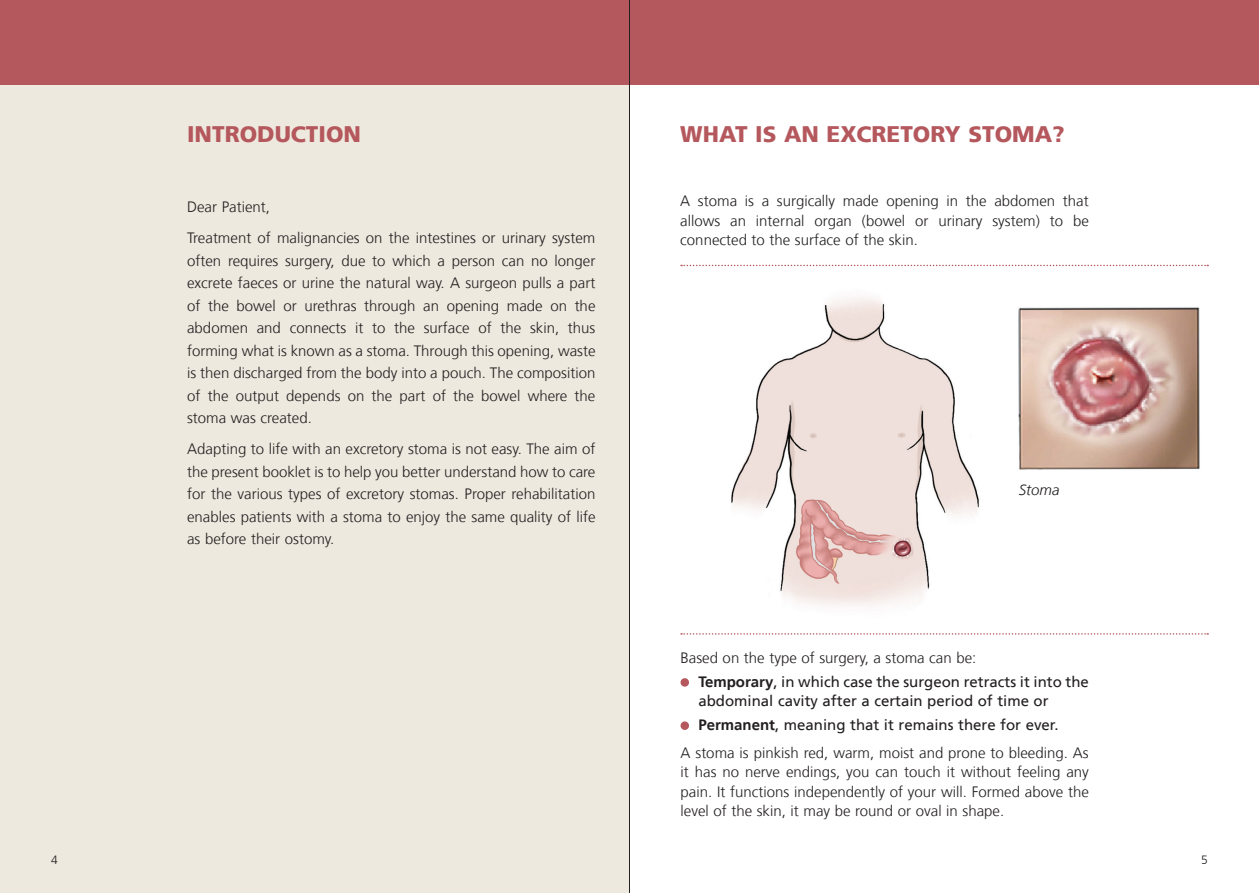
<style>
.page{position:relative;width:1259px;height:893px;background:#fff}
.page>*{position:absolute;margin:0;border:0;box-sizing:border-box;transform-origin:0 0}
.t1{font:900 22.5px "Frutiger";color:#b5585d}
.t2{font:300 15px/22.5px "Frutiger";color:#231f20;text-align:justify}
.t3{font:15px/19.5px "Frutiger CE";color:#231f20}
.t4{font:italic 300 15px "Frutiger";color:#231f20}
.t5{font:300 12px "Frutiger";color:#231f20}
.s1{font-weight:700}
</style>
<div class="page">
<div style="left:0;top:85px;width:629px;height:808px;background:#eee9de"></div>
<div style="left:0;top:0;width:1259px;height:85px;background:#b5585d"></div>
<img style="left:725px;top:264px;width:257px;height:343px">
<img style="left:1018px;top:307px;width:182px;height:163px">
<svg style="left:681px;top:265px;width:527px;height:1px"></svg>
<svg style="left:681px;top:633px;width:527px;height:2px"></svg>
<div style="left:680px;top:678px;width:9px;height:9px;background:#b5585d;border-radius:50%"></div>
<div style="left:680px;top:721px;width:9px;height:9px;background:#b5585d;border-radius:50%"></div>
<hr style="left:629px;top:0;width:1px;height:893px;background:#231f20">
<h1 class="t1" style="left:187px;top:120px;width:175px">INTRODUCTION</h1>
<p class="t2" style="left:187px;top:191px;width:410px;line-height:31px">Dear Patient,<br>Treatment of malignancies on the intestines or urinary system</p>
<p class="t2" style="left:187px;top:249px;width:410px">often requires surgery, due to which a person can no longer excrete faeces or urine the natural way. A surgeon pulls a part of the bowel or urethras through an opening made on the abdomen and connects it to the surface of the skin, thus forming what is known as a stoma. Through this opening, waste is then discharged from the body into a pouch. The composition of the output depends on the part of the bowel where the stoma was created.</p>
<p class="t2" style="left:187px;top:438px;width:410px">Adapting to life with an excretory stoma is not easy. The aim of the present booklet is to help you better understand how to care for the various types of excretory stomas. Proper rehabilitation enables patients with a stoma to enjoy the same quality of life as before their ostomy.</p>
<h1 class="t1" style="left:680px;top:120px;width:386px">WHAT IS AN EXCRETORY STOMA?</h1>
<p class="t2" style="left:680px;top:191px;width:410px;line-height:19.5px">A stoma is a surgically made opening in the abdomen that allows an internal organ (bowel or urinary system) to be connected to the surface of the skin.</p>
<p class="t4" style="left:1018px;top:481px;width:42px">Stoma</p>
<p class="t2" style="left:680px;top:646px;width:297px">Based on the type of surgery, a stoma can be:</p>
<p class="t3" style="left:698px;top:672px;width:392px"><span class="s1">Temporary</span>, in which case the surgeon retracts it into the abdominal cavity after a certain period of time or</p>
<p class="t3" style="left:698px;top:715px;width:362px"><span class="s1">Permanent</span>, meaning that it remains there for ever.</p>
<p class="t2" style="left:680px;top:743px;width:410px;line-height:19.5px">A stoma is pinkish red, warm, moist and prone to bleeding. As it has no nerve endings, you can touch it without feeling any pain. It functions independently of your will. Formed above the level of the skin, it may be round or oval in shape.</p>
<p class="t5" style="left:51px;top:853px;width:8px">4</p>
<p class="t5" style="left:1201px;top:853px;width:8px">5</p>
</div>
